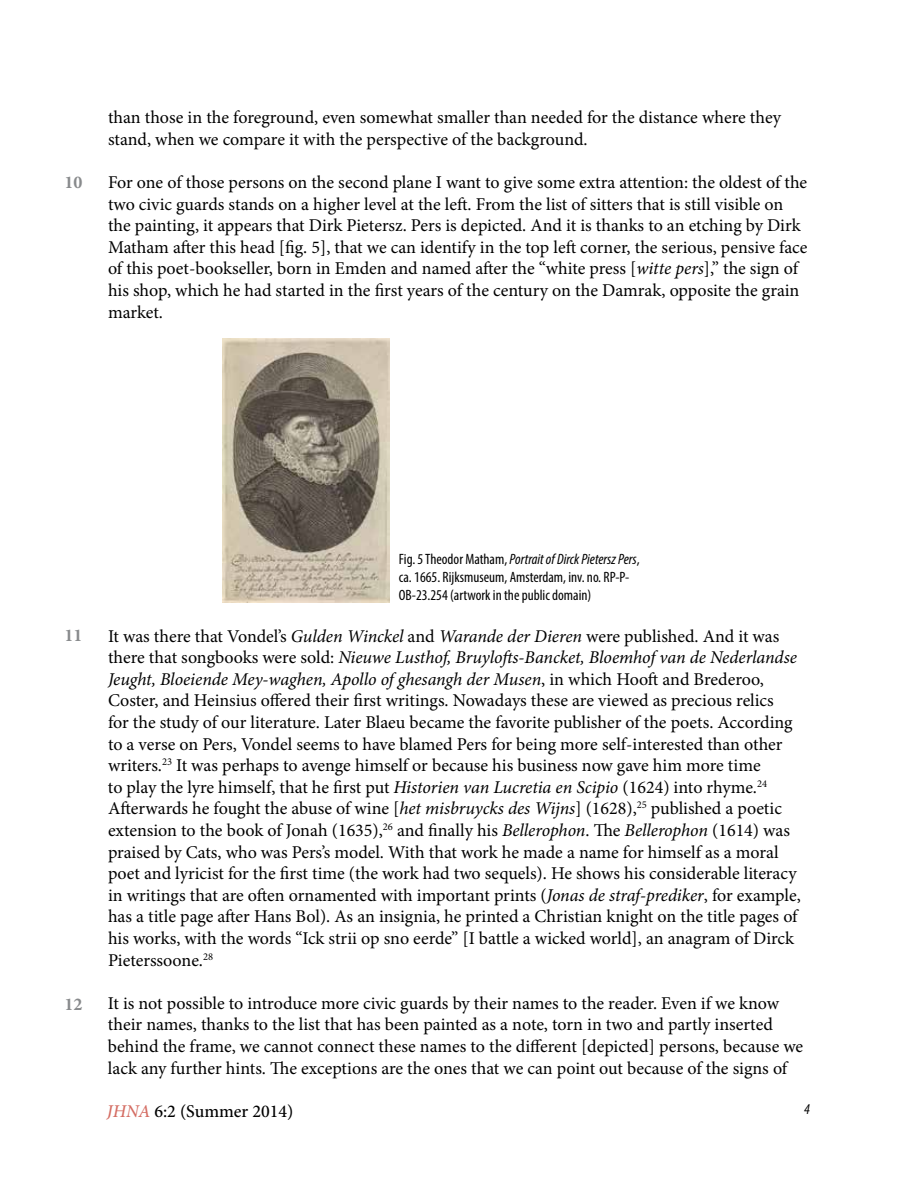
<style>
.page{position:relative;width:918px;height:1188px;background:#fff}
.page>*{position:absolute;margin:0;border:0;box-sizing:border-box;transform-origin:0 0}
.t1{font:18px/21.6px "Minion Pro";letter-spacing:-.005em;color:#000}
.t2{font:500 18px "Minion Pro";color:#000}
.t3{font:700 18px "Minion Pro";color:#888a8c}
.t4{font:condensed 15px/18px "Myriad Pro";color:#000}
.t5{font:italic condensed 15px "Myriad Pro";color:#000}
.s1{font-style:italic}
.s2{font-style:italic;color:#d46c62}
</style>
<div class="page">
<img style="left:223px;top:338px;width:167px;height:264px">
<p class="t3" style="left:64px;top:169px;width:19px">10</p>
<p class="t1" style="left:108px;top:107px;width:675px">than those in the foreground, even somewhat smaller than needed for the distance where they stand, when we compare it with the perspective of the background.</p>
<p class="t1" style="left:108px;top:172px;width:701px">For one of those persons on the second plane I want to give some extra attention: the oldest of the two civic guards stands on a higher level at the left. From the list of sitters that is still visible on the painting, it appears that Dirk Pietersz. Pers is depicted. And it is thanks to an etching by Dirk Matham after this head [fig. 5], that we can identify in the top left corner, the serious, pensive face of this poet-bookseller, born in Emden and named after the “white press [<span class="s1">witte pers</span>],” the sign of his shop, which he had started in the first years of the century on the Damrak, opposite the grain market.</p>
<p class="t3" style="left:64px;top:622px;width:19px">11</p>
<p class="t3" style="left:64px;top:992px;width:19px">12</p>
<p class="t4" style="left:399px;top:550px;width:242px">Fig. 5 Theodor Matham, <span class="s1">Portrait of Dirck Pietersz Pers</span>, ca. 1665. Rijksmuseum, Amsterdam, inv. no. RP-P-<br>OB-23.254 (artwork in the public domain)</p>
<p class="t1" style="left:108px;top:625px;width:694px">It was there that Vondel’s <span class="s1">Gulden Winckel</span> and <span class="s1">Warande der Dieren</span> were published. And it was there that songbooks were sold: <span class="s1">Nieuwe Lusthof, Bruylofts-Bancket, Bloemhof van de Nederlandse Jeught, Bloeiende Mey-waghen, Apollo of ghesangh der Musen</span>, in which Hooft and Brederoo, Coster, and Heinsius offered their first writings. Nowadays these are viewed as precious relics<br>for the study of our literature. Later Blaeu became the favorite publisher of the poets. According to a verse on Pers, Vondel seems to have blamed Pers for being more self-interested than other writers.<sup>23</sup> It was perhaps to avenge himself or because his business now gave him more time<br>to play the lyre himself, that he first put <span class="s1">Historien van Lucretia en Scipio</span> (1624) into rhyme.<sup>24<br></sup>Afterwards he fought the abuse of wine [<span class="s1">het misbruycks des Wijns</span>] (1628),<sup>25</sup> published a poetic extension to the book of Jonah (1635),<sup>26</sup> and finally his <span class="s1">Bellerophon</span>. The <span class="s1">Bellerophon</span> (1614) was praised by Cats, who was Pers’s model. With that work he made a name for himself as a moral poet and lyricist for the first time (the work had two sequels). He shows his considerable literacy in writings that are often ornamented with important prints (<span class="s1">Jonas de straf-prediker</span>, for example, has a title page after Hans Bol). As an insignia, he printed a Christian knight on the title pages of his works, with the words “Ick strii op sno eerde” [I battle a wicked world], an anagram of Dirck Pieterssoone.<sup>28</sup></p>
<p class="t1" style="left:108px;top:992px;width:697px">It is not possible to introduce more civic guards by their names to the reader. Even if we know their names, thanks to the list that has been painted as a note, torn in two and partly inserted behind the frame, we cannot connect these names to the different [depicted] persons, because we lack any further hints. The exceptions are the ones that we can point out because of the signs of</p>
<p class="t2" style="left:107px;top:1099px;width:188px"><span class="s2">JHNA</span> 6:2 (Summer 2014)</p>
<p class="t5" style="left:804px;top:1100px;width:7px">4</p>
</div>
